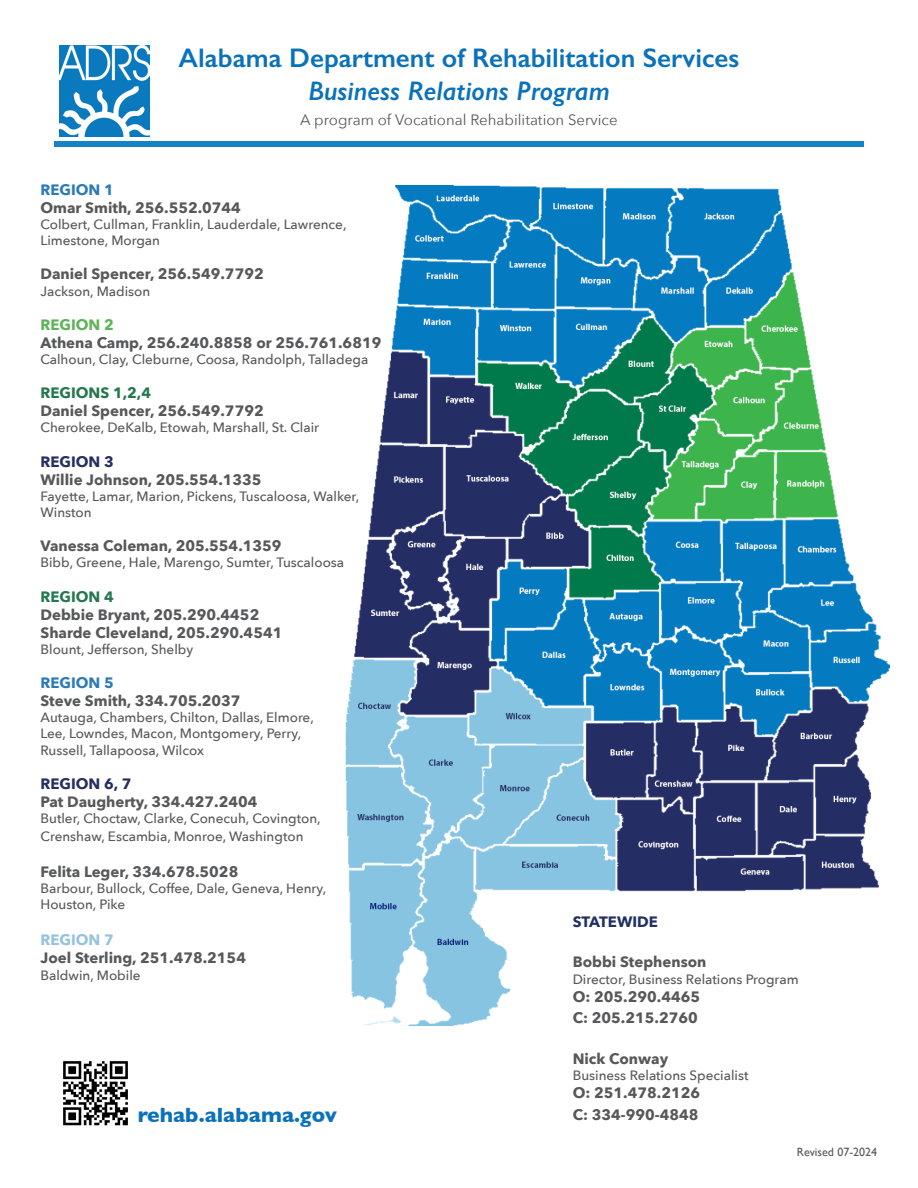
<style>
.page{position:relative;width:918px;height:1188px;background:#fff}
.page>*{position:absolute;margin:0;border:0;box-sizing:border-box;transform-origin:0 0}
.t1{font:600 27px "Gill Sans";color:#0b72ba}
.t2{font:italic 600 27px "Gill Sans";color:#0b72ba}
.t3{font:700 21px "Gill Sans";color:#0b72ba}
.t4{font:700 15px "Avenir Next";color:#57585a}
.t5{font:15px "Avenir Next";color:#57585a}
.t6{font:700 15px "Avenir Next";color:#25774f}
.t7{font:700 15px "Avenir Next";color:#262f60}
.t8{font:700 15px "Avenir Next";color:#2b7ab9}
.t9{font:700 15px "Avenir Next";color:#212f65}
.t10{font:700 15px "Avenir Next";color:#5db358}
.t11{font:700 15px "Avenir Next";color:#94c3e0}
.t12{font:500 13.5px/16.2px "Avenir Next";color:#57585a}
.t13{font:12px "Gill Sans";color:#57585a}
</style>
<div class="page">
<div style="left:54px;top:141px;width:810px;height:5px;background:#1583c4"></div>
<img style="left:345px;top:185px;width:545px;height:841px">
<img style="left:60px;top:45px;width:89px;height:91px">
<img style="left:63px;top:1061px;width:65px;height:65px">
<p class="t1" style="left:179px;top:42px;width:562px">Alabama Department of Rehabilitation Services</p>
<p class="t2" style="left:308px;top:74px;width:303px">Business Relations Program</p>
<p class="t5" style="left:300px;top:107px;width:319px">A program of Vocational Rehabilitation Service</p>
<p class="t8" style="left:40px;top:177px;width:75px">REGION 1</p>
<p class="t4" style="left:40px;top:195px;width:202px">Omar Smith, 256.552.0744</p>
<p class="t12" style="left:40px;top:216px;width:308px">Colbert, Cullman, Franklin, Lauderdale, Lawrence,<br>Limestone, Morgan</p>
<p class="t4" style="left:40px;top:261px;width:225px">Daniel Spencer, 256.549.7792</p>
<p class="t12" style="left:40px;top:282px;width:111px">Jackson, Madison</p>
<p class="t10" style="left:40px;top:312px;width:75px">REGION 2</p>
<p class="t4" style="left:40px;top:330px;width:342px">Athena Camp, 256.240.8858 or 256.761.6819</p>
<p class="t12" style="left:40px;top:351px;width:329px">Calhoun, Clay, Cleburne, Coosa, Randolph, Talladega</p>
<p class="t6" style="left:40px;top:380px;width:112px">REGIONS 1,2,4</p>
<p class="t4" style="left:40px;top:398px;width:225px">Daniel Spencer, 256.549.7792</p>
<p class="t12" style="left:40px;top:419px;width:280px">Cherokee, DeKalb, Etowah, Marshall, St. Clair</p>
<p class="t7" style="left:40px;top:448px;width:75px">REGION 3</p>
<p class="t4" style="left:40px;top:466px;width:223px">Willie Johnson, 205.554.1335</p>
<p class="t12" style="left:40px;top:488px;width:320px">Fayette, Lamar, Marion, Pickens, Tuscaloosa, Walker,<br>Winston</p>
<p class="t4" style="left:40px;top:533px;width:243px">Vanessa Coleman, 205.554.1359</p>
<p class="t12" style="left:40px;top:554px;width:305px">Bibb, Greene, Hale, Marengo, Sumter, Tuscaloosa</p>
<p class="t6" style="left:40px;top:583px;width:75px">REGION 4</p>
<p class="t4" style="left:40px;top:601px;width:220px">Debbie Bryant, 205.290.4452</p>
<p class="t4" style="left:40px;top:619px;width:243px">Sharde Cleveland, 205.290.4541</p>
<p class="t12" style="left:40px;top:641px;width:154px">Blount, Jefferson, Shelby</p>
<p class="t8" style="left:40px;top:670px;width:75px">REGION 5</p>
<p class="t4" style="left:40px;top:688px;width:202px">Steve Smith, 334.705.2037</p>
<p class="t12" style="left:40px;top:709px;width:275px">Autauga, Chambers, Chilton, Dallas, Elmore,</p>
<p class="t12" style="left:40px;top:725px;width:262px">Lee, Lowndes, Macon, Montgomery, Perry,</p>
<p class="t12" style="left:40px;top:741px;width:165px">Russell, Tallapoosa, Wilcox</p>
<p class="t7" style="left:40px;top:771px;width:92px">REGION 6, 7</p>
<p class="t4" style="left:40px;top:789px;width:218px">Pat Daugherty, 334.427.2404</p>
<p class="t12" style="left:40px;top:810px;width:282px">Butler, Choctaw, Clarke, Conecuh, Covington,</p>
<p class="t12" style="left:40px;top:828px;width:265px">Crenshaw, Escambia, Monroe, Washington</p>
<p class="t4" style="left:40px;top:859px;width:199px">Felita Leger, 334.678.5028</p>
<p class="t12" style="left:40px;top:880px;width:287px">Barbour, Bullock, Coffee, Dale, Geneva, Henry,</p>
<p class="t12" style="left:40px;top:896px;width:86px">Houston, Pike</p>
<p class="t11" style="left:40px;top:927px;width:75px">REGION 7</p>
<p class="t4" style="left:40px;top:945px;width:207px">Joel Sterling, 251.478.2154</p>
<p class="t12" style="left:40px;top:966px;width:102px">Baldwin, Mobile</p>
<p class="t3" style="left:138px;top:1098px;width:201px">rehab.alabama.gov</p>
<p class="t9" style="left:573px;top:908px;width:87px">STATEWIDE</p>
<p class="t4" style="left:573px;top:949px;width:135px">Bobbi Stephenson</p>
<p class="t12" style="left:573px;top:970px;width:227px">Director, Business Relations Program</p>
<p class="t4" style="left:573px;top:983px;width:129px">O: 205.290.4465</p>
<p class="t4" style="left:573px;top:1005px;width:127px">C: 205.215.2760</p>
<p class="t4" style="left:573px;top:1046px;width:97px">Nick Conway</p>
<p class="t12" style="left:573px;top:1067px;width:177px">Business Relations Specialist</p>
<p class="t4" style="left:573px;top:1080px;width:129px">O: 251.478.2126</p>
<p class="t4" style="left:573px;top:1102px;width:127px">C: 334-990-4848</p>
<p class="t13" style="left:797px;top:1145px;width:82px">Revised 07-2024</p>
</div>
